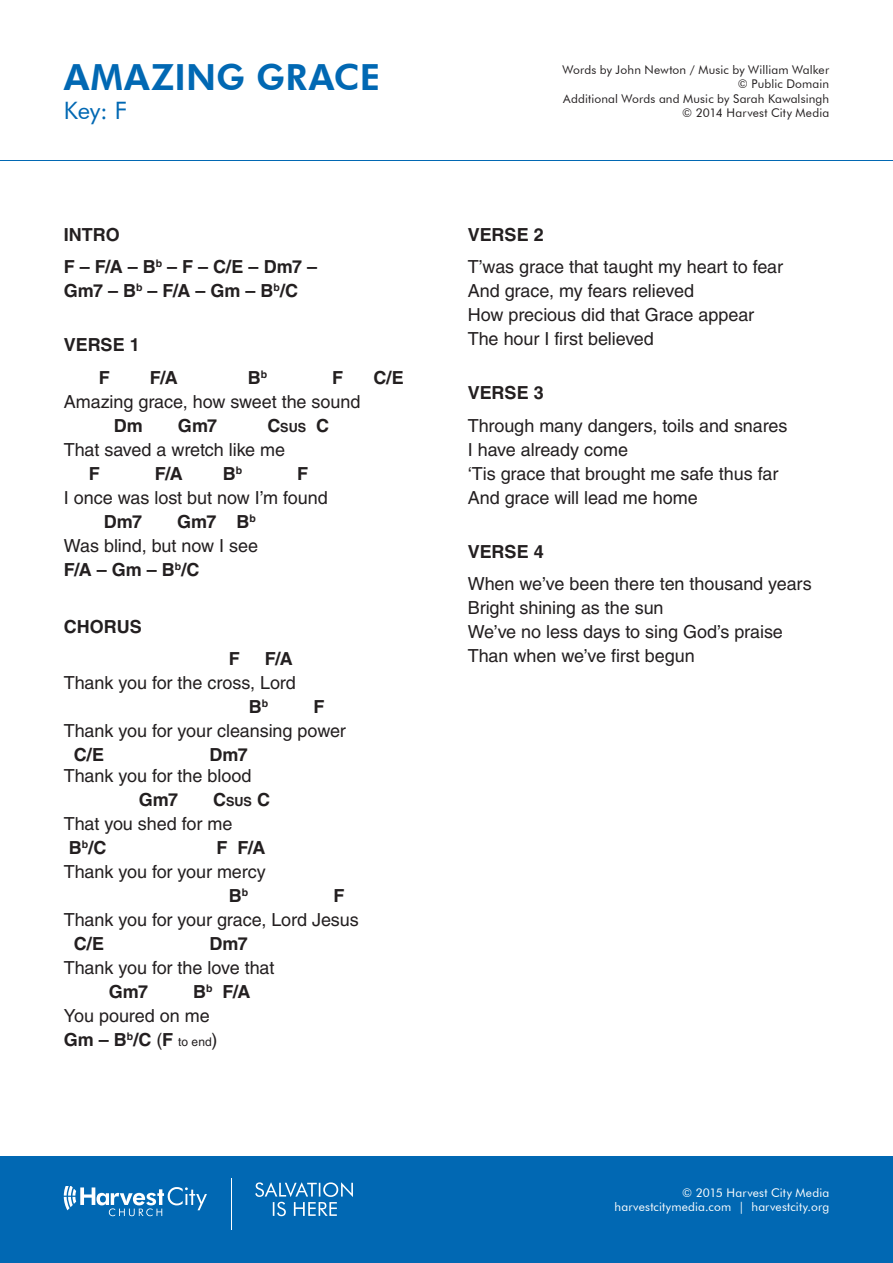
<style>
.page{position:relative;width:893px;height:1263px;background:#fff}
.page>*{position:absolute;margin:0;border:0;box-sizing:border-box;transform-origin:0 0}
.t1{font:800 36px "Futura BT";letter-spacing:.01em;color:#0168b3}
.t2{font:24px "Futura BT";color:#0168b3}
.lyric{font:18px/24px "Helvetica LT Std";letter-spacing:-.005em;color:#231f20}
.chord{font:700 18px/24px "Helvetica LT Std";letter-spacing:.005em;color:#231f20}
.tag{font:700 18px "Helvetica LT Std";color:#231f20}
.chord-2{font:18px "Helvetica LT Std";letter-spacing:-.005em;color:#231f20}
.chord-3{font:700 12.6px "Helvetica LT Std";color:#231f20}
.credit{font:12px "Futura BT";letter-spacing:.01em;color:#231f20}
.t3{font:12px/14.4px "Futura BT";letter-spacing:.015em;color:#fff;text-align:right}
.s1{font-size:18px}
.s2{font-weight:400}
.s3{font-weight:400;font-size:12px}
</style>
<div class="page">
<div style="left:0;top:1157px;width:893px;height:106px;background:#0168b3"></div>
<svg style="left:64px;top:1187px;width:143px;height:29px"></svg>
<svg style="left:255px;top:1182px;width:98px;height:34px"></svg>
<hr style="left:0;top:160px;width:893px;height:1px;background:#0168b3">
<hr style="left:231px;top:1178px;width:1px;height:51px;background:#fff">
<p class="t1" style="left:64px;top:56px;width:318px">AMAZING GRACE</p>
<p class="t2" style="left:64px;top:96px;width:65px">Key: F</p>
<p class="tag" style="left:64px;top:223px;width:58px">INTRO</p>
<p class="chord" style="left:64px;top:255px;width:255px">F – F/A – B<sup>b</sup> – F – C/E – Dm7 –<br>Gm7 – B<sup>b</sup> – F/A – Gm – B<sup>b</sup>/C</p>
<p class="tag" style="left:64px;top:334px;width:77px">VERSE 1</p>
<p class="chord" style="left:99px;top:365px;width:12px">F</p>
<p class="chord" style="left:150px;top:365px;width:29px">F/A</p>
<p class="chord" style="left:248px;top:365px;width:21px">B<sup>b</sup></p>
<p class="chord" style="left:332px;top:365px;width:12px">F</p>
<p class="chord" style="left:373px;top:365px;width:32px">C/E</p>
<p class="lyric" style="left:64px;top:389px;width:298px">Amazing grace, how sweet the sound</p>
<p class="chord" style="left:114px;top:413px;width:31px">Dm</p>
<p class="chord" style="left:178px;top:413px;width:41px">Gm7</p>
<p class="chord-3" style="left:267px;top:420px;width:63px"><span class="s1">C</span>SUS <span class="s1">C</span></p>
<p class="lyric" style="left:64px;top:437px;width:223px">That saved a wretch like me</p>
<p class="chord" style="left:89px;top:461px;width:12px">F</p>
<p class="chord" style="left:155px;top:461px;width:29px">F/A</p>
<p class="chord" style="left:223px;top:461px;width:21px">B<sup>b</sup></p>
<p class="chord" style="left:297px;top:461px;width:12px">F</p>
<p class="lyric" style="left:64px;top:485px;width:265px">I once was lost but now I’m found</p>
<p class="chord" style="left:104px;top:509px;width:40px">Dm7</p>
<p class="chord" style="left:177px;top:509px;width:80px">Gm7 B<sup>b</sup></p>
<p class="lyric" style="left:64px;top:533px;width:196px">Was blind, but now I see</p>
<p class="chord" style="left:64px;top:557px;width:137px">F/A – Gm – B<sup>b</sup>/C</p>
<p class="tag" style="left:64px;top:615px;width:79px">CHORUS</p>
<p class="chord" style="left:229px;top:647px;width:12px">F</p>
<p class="chord" style="left:265px;top:647px;width:29px">F/A</p>
<p class="lyric" style="left:64px;top:671px;width:234px">Thank you for the cross, Lord</p>
<p class="chord" style="left:249px;top:695px;width:21px">B<sup>b</sup></p>
<p class="chord" style="left:313px;top:695px;width:12px">F</p>
<p class="lyric" style="left:64px;top:719px;width:284px">Thank you for your cleansing power</p>
<p class="chord" style="left:74px;top:743px;width:32px">C/E</p>
<p class="chord" style="left:209px;top:743px;width:40px">Dm7</p>
<p class="chord-2" style="left:64px;top:766px;width:189px">Thank you for the blood</p>
<p class="chord" style="left:139px;top:788px;width:41px">Gm7</p>
<p class="chord-3" style="left:213px;top:794px;width:58px"><span class="s1">C</span>SUS <span class="s1">C</span></p>
<p class="lyric" style="left:64px;top:812px;width:170px">That you shed for me</p>
<p class="chord" style="left:69px;top:836px;width:39px">B<sup>b</sup>/C</p>
<p class="chord" style="left:216px;top:836px;width:50px">F F/A</p>
<p class="lyric" style="left:64px;top:860px;width:203px">Thank you for your mercy</p>
<p class="chord" style="left:229px;top:884px;width:21px">B<sup>b</sup></p>
<p class="chord" style="left:333px;top:884px;width:12px">F</p>
<p class="lyric" style="left:64px;top:908px;width:297px">Thank you for your grace, Lord Jesus</p>
<p class="chord" style="left:74px;top:932px;width:32px">C/E</p>
<p class="chord" style="left:209px;top:932px;width:40px">Dm7</p>
<p class="lyric" style="left:64px;top:956px;width:212px">Thank you for the love that</p>
<p class="chord" style="left:109px;top:980px;width:41px">Gm7</p>
<p class="chord" style="left:193px;top:980px;width:59px">B<sup>b</sup> F/A</p>
<p class="lyric" style="left:64px;top:1004px;width:147px">You poured on me</p>
<p class="chord" style="left:64px;top:1028px;width:155px">Gm – B<sup>b</sup>/C <span class="s2">(</span>F <span class="s3">to end</span><span class="s2">)</span></p>
<p class="credit" style="left:562px;top:63px;width:268px">Words by John Newton / Music by William Walker</p>
<p class="credit" style="left:738px;top:77px;width:93px">© Public Domain</p>
<p class="credit" style="left:563px;top:91px;width:267px">Additional Words and Music by Sarah Kawalsingh</p>
<p class="credit" style="left:682px;top:106px;width:148px">© 2014 Harvest City Media</p>
<p class="tag" style="left:468px;top:223px;width:77px">VERSE 2</p>
<p class="lyric" style="left:468px;top:255px;width:317px">T’was grace that taught my heart to fear</p>
<p class="lyric" style="left:468px;top:279px;width:228px">And grace, my fears relieved</p>
<p class="lyric" style="left:468px;top:303px;width:288px">How precious did that Grace appear</p>
<p class="lyric" style="left:468px;top:327px;width:188px">The hour I first believed</p>
<p class="tag" style="left:468px;top:382px;width:77px">VERSE 3</p>
<p class="lyric" style="left:468px;top:413px;width:321px">Through many dangers, toils and snares</p>
<p class="lyric" style="left:468px;top:437px;width:162px">I have already come</p>
<p class="lyric" style="left:468px;top:461px;width:312px">‘Tis grace that brought me safe thus far</p>
<p class="lyric" style="left:468px;top:485px;width:231px">And grace will lead me home</p>
<p class="tag" style="left:468px;top:540px;width:77px">VERSE 4</p>
<p class="lyric" style="left:468px;top:572px;width:345px">When we’ve been there ten thousand years<br>Bright shining as the sun</p>
<p class="lyric" style="left:468px;top:620px;width:317px">We’ve no less days to sing God’s praise</p>
<p class="lyric" style="left:468px;top:644px;width:228px">Than when we’ve first begun</p>
<p class="t3" style="left:615px;top:1185px;width:216px">© 2015 Harvest City Media harvestcitymedia.com | harvestcity.org</p>
</div>
